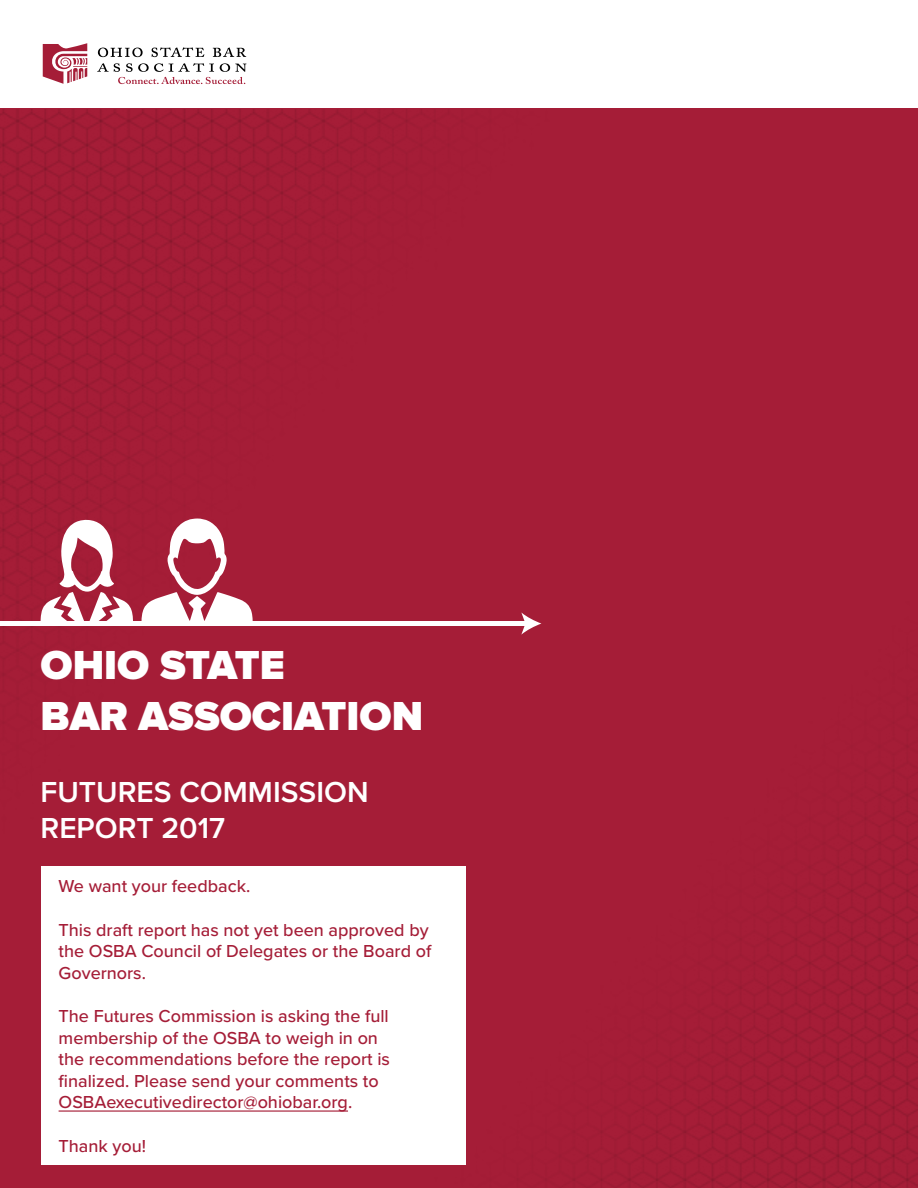
<style>
.page{position:relative;width:918px;height:1188px;background:#fff}
.page>*{position:absolute;margin:0;border:0;box-sizing:border-box;transform-origin:0 0}
.t1{font:900 42px/50.4px "Proxima Nova";color:#fff}
.t2{font:600 30px/36px "Proxima Nova";color:#fff}
.t3{font:500 18px/21.6px "Proxima Nova";color:#a51d37}
</style>
<div class="page">
<svg style="left:42px;top:43px;width:46px;height:41px"></svg>
<svg style="left:98px;top:48px;width:45px;height:9px"></svg>
<svg style="left:152px;top:47px;width:52px;height:10px"></svg>
<svg style="left:213px;top:47px;width:33px;height:10px"></svg>
<svg style="left:97px;top:63px;width:149px;height:21px"></svg>
<div style="left:0;top:109px;width:918px;height:1079px;background:#a51d37"></div>
<svg style="left:40px;top:520px;width:93px;height:101px"></svg>
<svg style="left:142px;top:518px;width:111px;height:103px"></svg>
<div style="left:0;top:621px;width:529px;height:5px;background:#fff"></div>
<svg style="left:521px;top:612px;width:20px;height:23px"></svg>
<div style="left:41px;top:866px;width:425px;height:298px;background:#fff"></div>
<hr style="left:59px;top:1110px;width:289px;height:2px;background:#a51d37">
<h1 class="t1" style="left:40px;top:641px;width:384px">OHIO STATE<br>BAR ASSOCIATION</h1>
<h2 class="t2" style="left:40px;top:774px;width:330px">FUTURES COMMISSION<br>REPORT 2017</h2>
<p class="t3" style="left:59px;top:875px;width:193px">We want your feedback.</p>
<p class="t3" style="left:59px;top:918px;width:374px">This draft report has not yet been approved by the OSBA Council of Delegates or the Board of<br>Governors.</p>
<p class="t3" style="left:59px;top:1004px;width:333px">The Futures Commission is asking the full membership of the OSBA to weigh in on the recommendations before the report is finalized. Please send your comments to OSBAexecutivedirector@ohiobar.org.</p>
<p class="t3" style="left:59px;top:1134px;width:89px">Thank you!</p>
</div>
